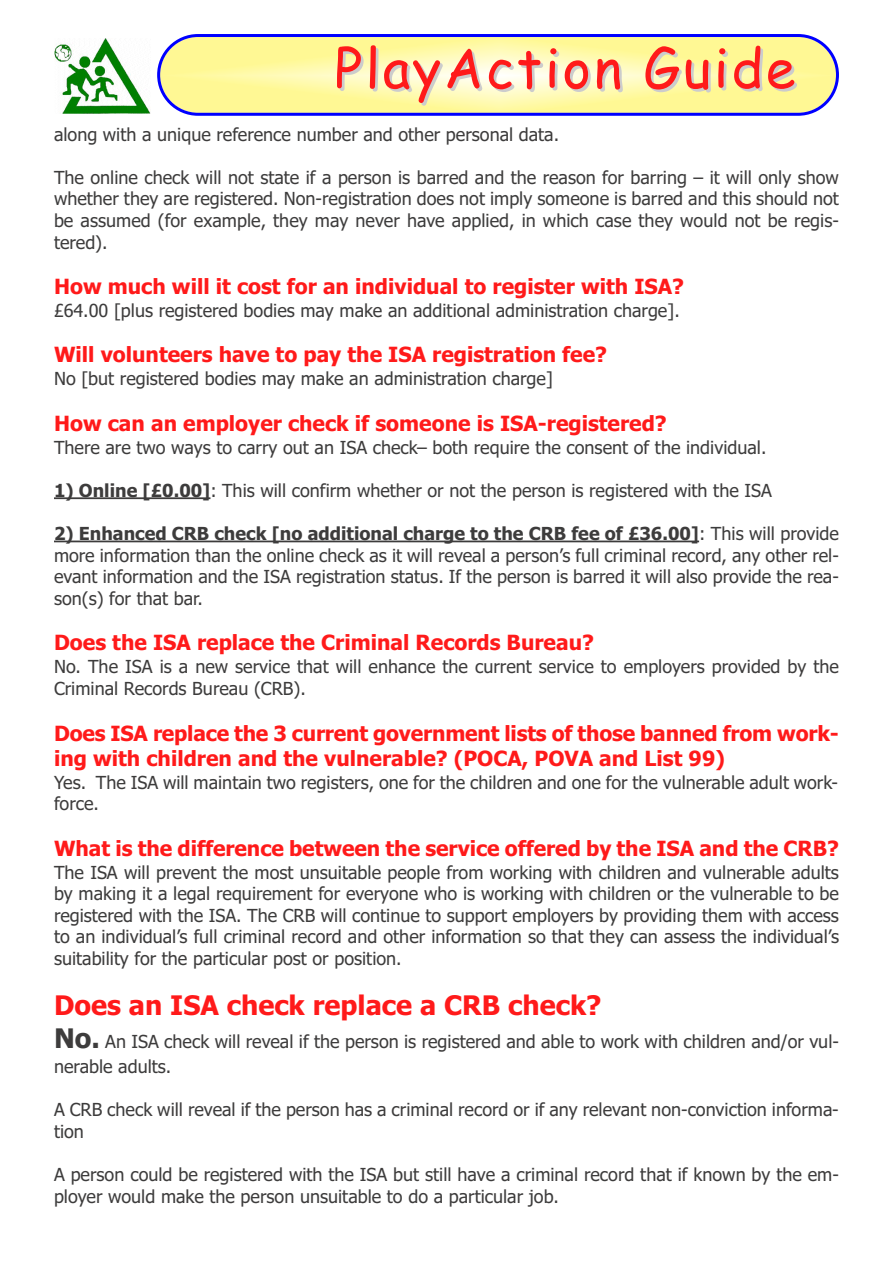
<style>
.page{position:relative;width:893px;height:1263px;background:#fff}
.page>*{position:absolute;margin:0;border:0;box-sizing:border-box;transform-origin:0 0}
.t1{font:54px "Comic Sans MS";letter-spacing:.05em;color:#ff1a1a}
.t2{font:700 27px "Tahoma";color:#ff1a1a}
.t3{font:700 21px/25.2px "Tahoma";color:#ff1a1a}
.t4{font:18px/21.6px "Tahoma";color:#3d3c3c}
.s1{font-weight:700}
.s2{font-weight:700;font-size:27px}
</style>
<div class="page">
<hr style="left:54px;top:497px;width:156px;height:2px;background:#3d3c3c">
<hr style="left:54px;top:540px;width:645px;height:2px;background:#3d3c3c">
<img style="left:54px;top:38px;width:96px;height:75px">
<svg style="left:157px;top:34px;width:682px;height:82px;background:#ebe6b0"></svg>
<h1 class="t1" style="left:334px;top:37px;width:462px">PlayAction Guide</h1>
<p class="t4" style="left:54px;top:124px;width:507px">along with a unique reference number and other personal data.</p>
<p class="t4" style="left:54px;top:167px;width:786px;text-align:justify">The online check will not state if a person is barred and the reason for barring – it will only show whether they are registered. Non-registration does not imply someone is barred and this should not be assumed (for example, they may never have applied, in which case they would not be regis&shy;tered).</p>
<p class="t3" style="left:54px;top:274px;width:631px">How much will it cost for an individual to register with ISA?</p>
<p class="t4" style="left:54px;top:300px;width:627px">£64.00 [plus registered bodies may make an additional administration charge].</p>
<p class="t3" style="left:54px;top:343px;width:555px">Will volunteers have to pay the ISA registration fee?</p>
<p class="t4" style="left:54px;top:368px;width:500px">No [but registered bodies may make an administration charge]</p>
<p class="t3" style="left:54px;top:411px;width:614px">How can an employer check if someone is ISA-registered?</p>
<p class="t4" style="left:54px;top:437px;width:714px">There are two ways to carry out an ISA check– both require the consent of the individual.</p>
<p class="t4" style="left:54px;top:480px;width:719px"><span class="s1">1) Online [£0.00]</span>: This will confirm whether or not the person is registered with the ISA</p>
<p class="t4" style="left:54px;top:523px;width:786px;text-align:justify"><span class="s1">2) Enhanced CRB check [no additional charge to the CRB fee of £36.00]</span>: This will provide more information than the online check as it will reveal a person’s full criminal record, any other rel&shy;evant information and the ISA registration status. If the person is barred it will also provide the rea&shy;son(s) for that bar.</p>
<p class="t3" style="left:54px;top:631px;width:541px">Does the ISA replace the Criminal Records Bureau?</p>
<p class="t4" style="left:54px;top:656px;width:786px">No. The ISA is a new service that will enhance the current service to employers provided by the<br>Criminal Records Bureau (CRB).</p>
<p class="t3" style="left:54px;top:721px;width:786px">Does ISA replace the 3 current government lists of those banned from work&shy;ing with children and the vulnerable? (POCA, POVA and List 99)</p>
<p class="t4" style="left:54px;top:772px;width:786px">Yes. The ISA will maintain two registers, one for the children and one for the vulnerable adult work&shy;force.</p>
<p class="t3" style="left:54px;top:836px;width:786px">What is the difference between the service offered by the ISA and the CRB?</p>
<p class="t4" style="left:54px;top:862px;width:786px;text-align:justify">The ISA will prevent the most unsuitable people from working with children and vulnerable adults by making it a legal requirement for everyone who is working with children or the vulnerable to be registered with the ISA. The CRB will continue to support employers by providing them with access to an individual’s full criminal record and other information so that they can assess the individual’s suitability for the particular post or position.</p>
<h2 class="t2" style="left:54px;top:990px;width:549px">Does an ISA check replace a CRB check?</h2>
<p class="t4" style="left:54px;top:1028px;width:786px;line-height:25.5px"><span class="s2">No.</span> An ISA check will reveal if the person is registered and able to work with children and/or vul&shy;nerable adults.</p>
<p class="t4" style="left:54px;top:1099px;width:786px">A CRB check will reveal if the person has a criminal record or if any relevant non-conviction informa&shy;tion</p>
<p class="t4" style="left:54px;top:1164px;width:786px">A person could be registered with the ISA but still have a criminal record that if known by the em&shy;ployer would make the person unsuitable to do a particular job.</p>
</div>
